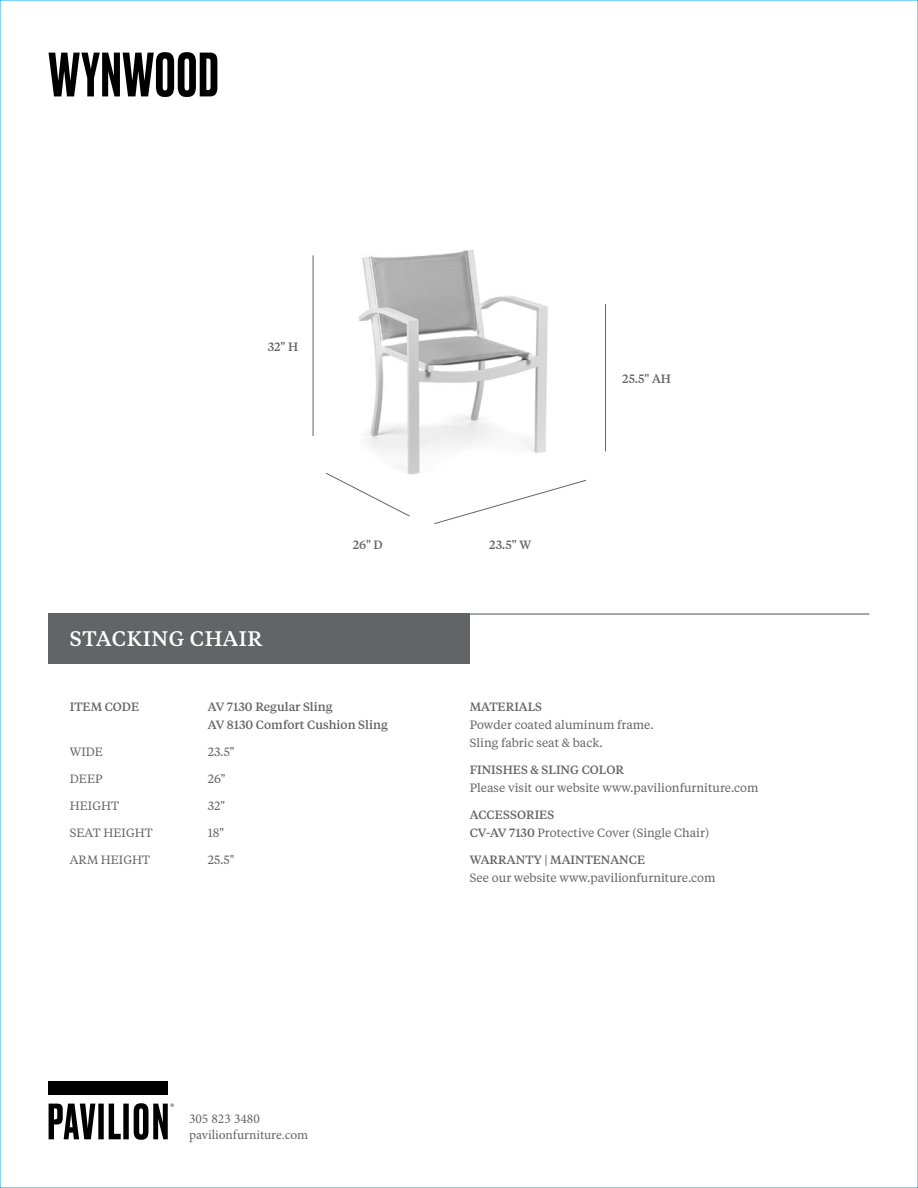
<style>
.page{position:relative;width:918px;height:1188px;background:#fff}
.page>*{position:absolute;margin:0;border:0;box-sizing:border-box;transform-origin:0 0}
.t1{font:500 58.95px "Druk";letter-spacing:.025em;color:#000}
.t2{font:500 21px "Tiempos Text";letter-spacing:.025em;color:#fff}
.t3{font:13.5px/16.2px "Minion Pro";color:#636466}
.t4{font:12px/18px "Tiempos Text";color:#636466}
.t5{font:500 12px/18px "Tiempos Text";color:#636466}
.s1{font-weight:500}
</style>
<div class="page">
<div style="left:49px;top:613px;width:421px;height:51px;background:#636466"></div>
<img style="left:358px;top:250px;width:190px;height:225px">
<div style="left:49px;top:1082px;width:119px;height:13px;background:#000"></div>
<svg style="left:49px;top:1103px;width:125px;height:37px"></svg>
<hr style="left:49px;top:613px;width:820px;height:2px;background:#636466">
<hr style="left:605px;top:304px;width:1px;height:147px;background:#636466">
<hr style="left:313px;top:255px;width:1px;height:181px;background:#636466">
<svg style="left:434px;top:479px;width:152px;height:45px"></svg>
<svg style="left:326px;top:472px;width:85px;height:45px"></svg>
<h1 class="t1" style="left:49px;top:34px;width:171px">WYNWOOD</h1>
<p class="t5" style="left:268px;top:337px;width:32px">32" H</p>
<h2 class="t2" style="left:70px;top:624px;width:194px">STACKING CHAIR</h2>
<p class="t5" style="left:353px;top:535px;width:31px">26" D</p>
<p class="t5" style="left:489px;top:535px;width:43px">23.5" W</p>
<p class="t5" style="left:622px;top:369px;width:50px">25.5" AH</p>
<p class="t5" style="left:70px;top:697px;width:71px">ITEM CODE</p>
<p class="t5" style="left:208px;top:697px;width:181px">AV 7130 Regular Sling<br>AV 8130 Comfort Cushion Sling</p>
<p class="t4" style="left:70px;top:742px;width:35px">WIDE</p>
<p class="t4" style="left:208px;top:742px;width:28px">23.5"</p>
<p class="t4" style="left:70px;top:769px;width:34px">DEEP</p>
<p class="t4" style="left:208px;top:769px;width:19px">26"</p>
<p class="t4" style="left:70px;top:796px;width:51px">HEIGHT</p>
<p class="t4" style="left:208px;top:796px;width:19px">32"</p>
<p class="t4" style="left:70px;top:823px;width:84px">SEAT HEIGHT</p>
<p class="t4" style="left:208px;top:823px;width:18px">18"</p>
<p class="t4" style="left:70px;top:850px;width:82px">ARM HEIGHT</p>
<p class="t4" style="left:208px;top:850px;width:28px">25.5"</p>
<p class="t5" style="left:470px;top:697px;width:74px">MATERIALS</p>
<p class="t4" style="left:470px;top:715px;width:186px">Powder coated aluminum frame.<br>Sling fabric seat &amp; back.</p>
<p class="t5" style="left:470px;top:760px;width:156px">FINISHES &amp; SLING COLOR</p>
<p class="t4" style="left:470px;top:778px;width:290px">Please visit our website www.pavilionfurniture.com</p>
<p class="t4" style="left:470px;top:805px;width:241px"><span class="s1">ACCESSORIES<br>CV-AV 7130</span> Protective Cover (Single Chair)</p>
<p class="t5" style="left:470px;top:850px;width:177px">WARRANTY | MAINTENANCE</p>
<p class="t4" style="left:470px;top:868px;width:247px">See our website www.pavilionfurniture.com</p>
<p class="t3" style="left:189px;top:1111px;width:121px">305 823 3480 pavilionfurniture.com</p>
</div>
